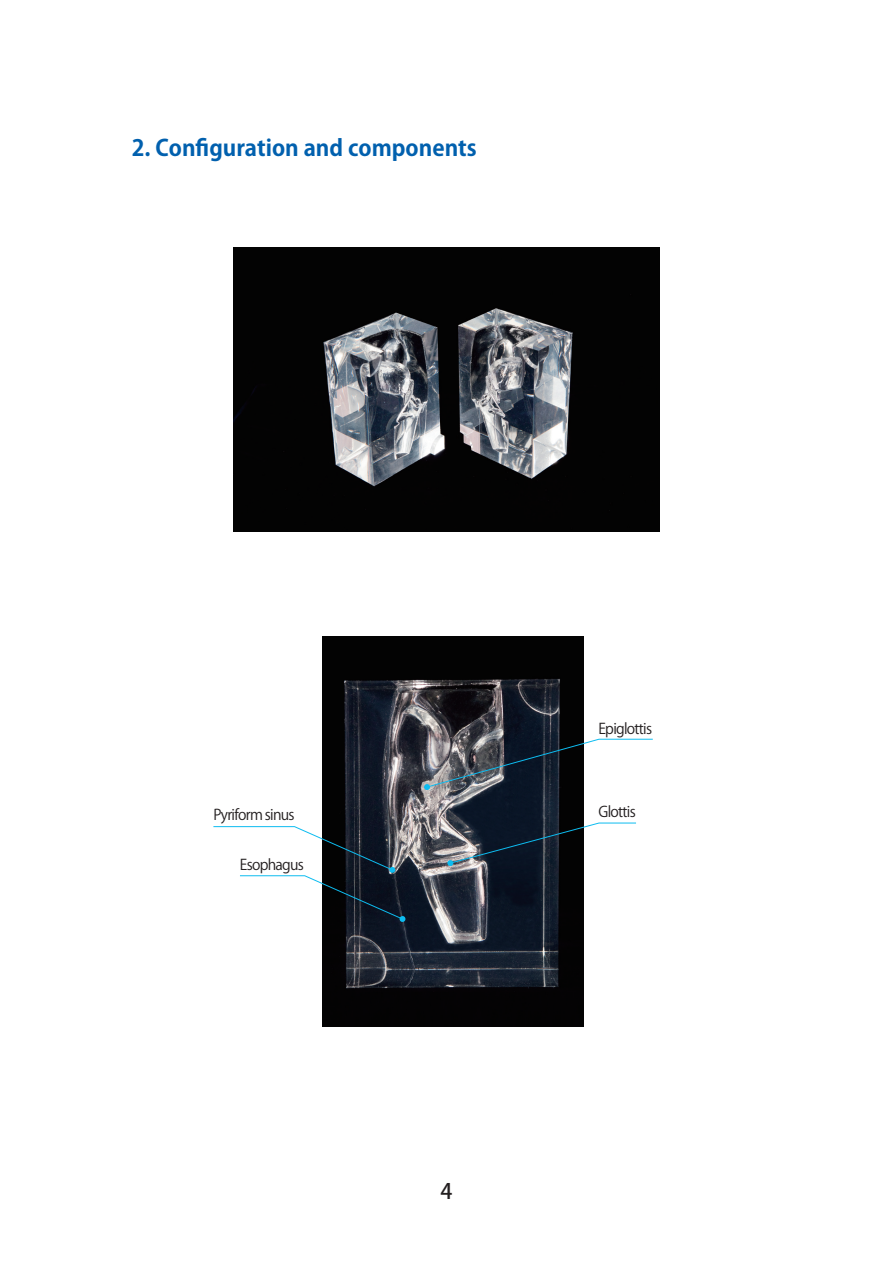
<style>
.page{position:relative;width:893px;height:1263px;background:#fff}
.page>*{position:absolute;margin:0;border:0;box-sizing:border-box;transform-origin:0 0}
.t1{font:700 22.35px "Koz Go Pro";color:#0160ae}
.t2{font:500 21.3px "Koz Go Pro";color:#231f20}
.t3{font:14.7px "Koz Go Pro";letter-spacing:-.05em;color:#231f20}
</style>
<div class="page">
<img style="left:234px;top:248px;width:425px;height:283px">
<img style="left:322px;top:636px;width:262px;height:390px">
<div style="left:447px;top:860px;width:7px;height:6px;background:#0dbcf0;border-radius:3px"></div>
<svg style="left:449px;top:822px;width:187px;height:42px"></svg>
<svg style="left:424px;top:738px;width:229px;height:52px"></svg>
<svg style="left:213px;top:826px;width:193px;height:96px"></svg>
<h1 class="t1" style="left:132px;top:133px;width:346px">2. Configuration and components</h1>
<p class="t3" style="left:213px;top:805px;width:83px">Pyriform sinus</p>
<p class="t3" style="left:240px;top:854px;width:66px">Esophagus</p>
<h2 class="t2" style="left:440px;top:1177px;width:13px">4</h2>
<p class="t3" style="left:598px;top:719px;width:55px">Epiglottis</p>
<p class="t3" style="left:598px;top:802px;width:39px">Glottis</p>
</div>
